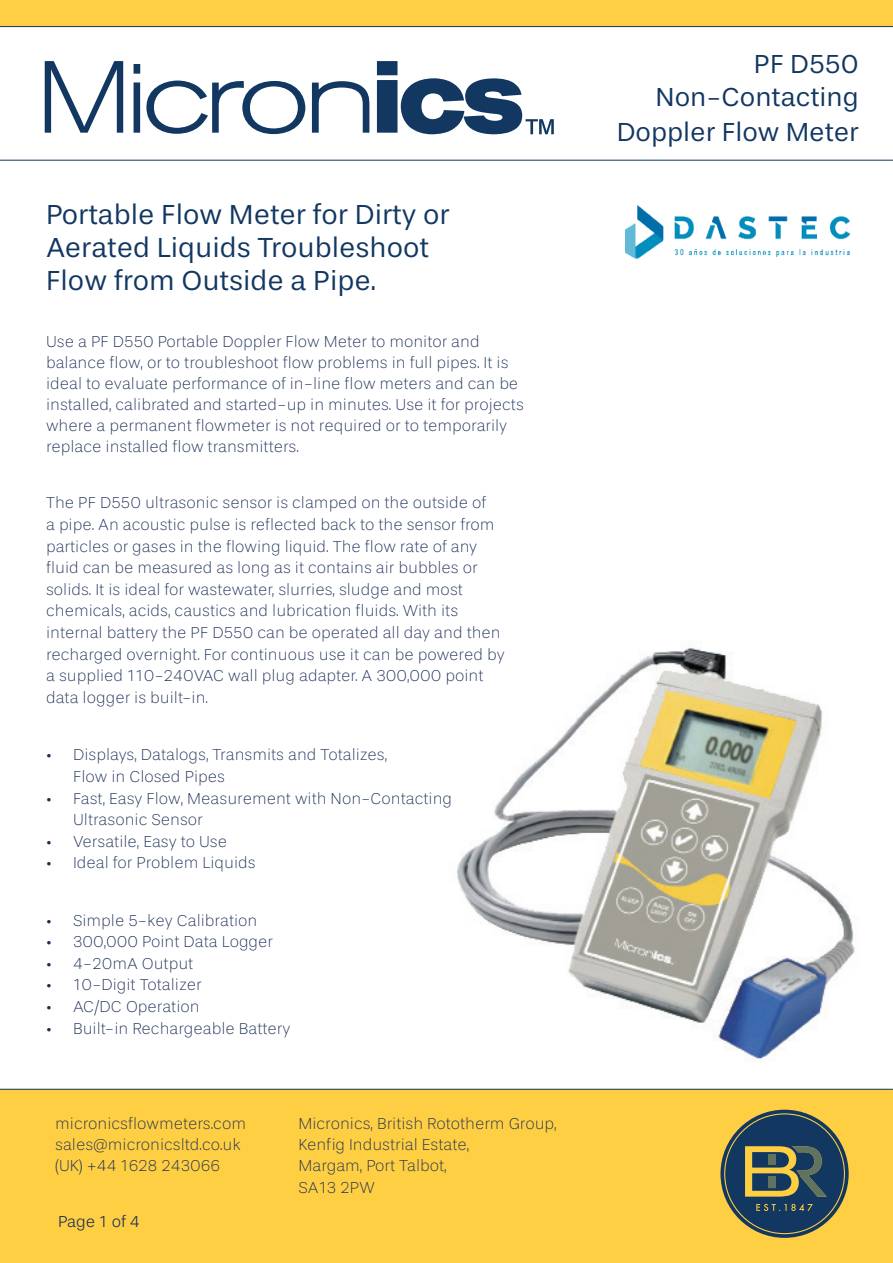
<style>
.page{position:relative;width:893px;height:1263px;background:#fff}
.page>*{position:absolute;margin:0;border:0;box-sizing:border-box;transform-origin:0 0}
.t1{font:28.5px/33px "Stevie Sans";color:#123761}
.t2{font:27px/33.8px "Stevie Sans";color:#123761;text-align:right}
.t3{font:100 16.5px/21.6px "Stevie Sans";color:#1b2e57}
.t4{font:100 16.5px/21.3px "Stevie Sans";color:#1c2d55}
.t5{font:300 16.5px "Stevie Sans";color:#1c2d55}
</style>
<div class="page">
<img style="left:219px;top:27px;width:674px;height:1062px">
<div style="left:0;top:1089px;width:893px;height:174px;background:#fece43"></div>
<div style="left:0;top:0;width:893px;height:27px;background:#fece43"></div>
<svg style="left:720px;top:1110px;width:129px;height:128px"></svg>
<div style="left:769px;top:1155px;width:7px;height:10px;background:#61725e"></div>
<div style="left:769px;top:1176px;width:7px;height:12px;background:#61725e"></div>
<hr style="left:0;top:160px;width:893px;height:1px;background:#12365e">
<hr style="left:0;top:26px;width:893px;height:1px;background:#12365e">
<hr style="left:0;top:1089px;width:893px;height:1px;background:#12365e">
<svg style="left:45px;top:61px;width:78px;height:72px"></svg>
<svg style="left:134px;top:64px;width:6px;height:69px"></svg>
<svg style="left:146px;top:81px;width:159px;height:53px"></svg>
<svg style="left:312px;top:81px;width:57px;height:52px"></svg>
<svg style="left:377px;top:61px;width:177px;height:73px"></svg>
<img style="left:605px;top:186px;width:265px;height:93px">
<h1 class="t1" style="left:46px;top:198px;width:405px">Portable Flow Meter for Dirty or<br>Aerated Liquids Troubleshoot<br>Flow from Outside a Pipe.</h1>
<p class="t3" style="left:46px;top:332px;width:479px;line-height:21px">Use a PF D550 Portable Doppler Flow Meter to monitor and balance flow, or to troubleshoot flow problems in full pipes. It is ideal to evaluate performance of in-line flow meters and can be installed, calibrated and started-up in minutes. Use it for projects where a permanent flowmeter is not required or to temporarily replace installed flow transmitters.</p>
<p class="t3" style="left:46px;top:492px;width:460px">The PF D550 ultrasonic sensor is clamped on the outside of<br>a pipe. An acoustic pulse is reflected back to the sensor from particles or gases in the flowing liquid. The flow rate of any fluid can be measured as long as it contains air bubbles or solids. It is ideal for wastewater, slurries, sludge and most chemicals, acids, caustics and lubrication fluids. With its internal battery the PF D550 can be operated all day and then recharged overnight. For continuous use it can be powered by a supplied 110-240VAC wall plug adapter. A 300,000 point data logger is built-in.</p>
<p class="t3" style="left:73px;top:744px;width:316px;text-indent:-27px">• Displays, Datalogs, Transmits and Totalizes,<br>Flow in Closed Pipes</p>
<p class="t3" style="left:73px;top:787px;width:381px;text-indent:-27px">• Fast, Easy Flow, Measurement with Non-Contacting<br>Ultrasonic Sensor</p>
<p class="t3" style="left:46px;top:831px;width:183px">• Versatile, Easy to Use</p>
<p class="t3" style="left:46px;top:852px;width:211px">• Ideal for Problem Liquids</p>
<p class="t3" style="left:46px;top:910px;width:213px">• Simple 5-key Calibration</p>
<p class="t3" style="left:46px;top:931px;width:229px">• 300,000 Point Data Logger</p>
<p class="t3" style="left:46px;top:953px;width:149px">• 4-20mA Output</p>
<p class="t3" style="left:46px;top:974px;width:157px">• 10-Digit Totalizer</p>
<p class="t3" style="left:46px;top:996px;width:155px">• AC/DC Operation</p>
<p class="t3" style="left:46px;top:1018px;width:246px">• Built-in Rechargeable Battery</p>
<p class="t4" style="left:55px;top:1113px;width:192px">micronicsflowmeters.com sales@micronicsltd.co.uk (UK) +44 1628 243066</p>
<p class="t5" style="left:58px;top:1212px;width:83px">Page 1 of 4</p>
<p class="t4" style="left:298px;top:1113px;width:260px">Micronics, British Rototherm Group,<br>Kenfig Industrial Estate,<br>Margam, Port Talbot,<br>SA13 2PW</p>
<h2 class="t2" style="left:617px;top:48px;width:244px">PF D550<br>Non-Contacting<br>Doppler Flow Meter</h2>
</div>
